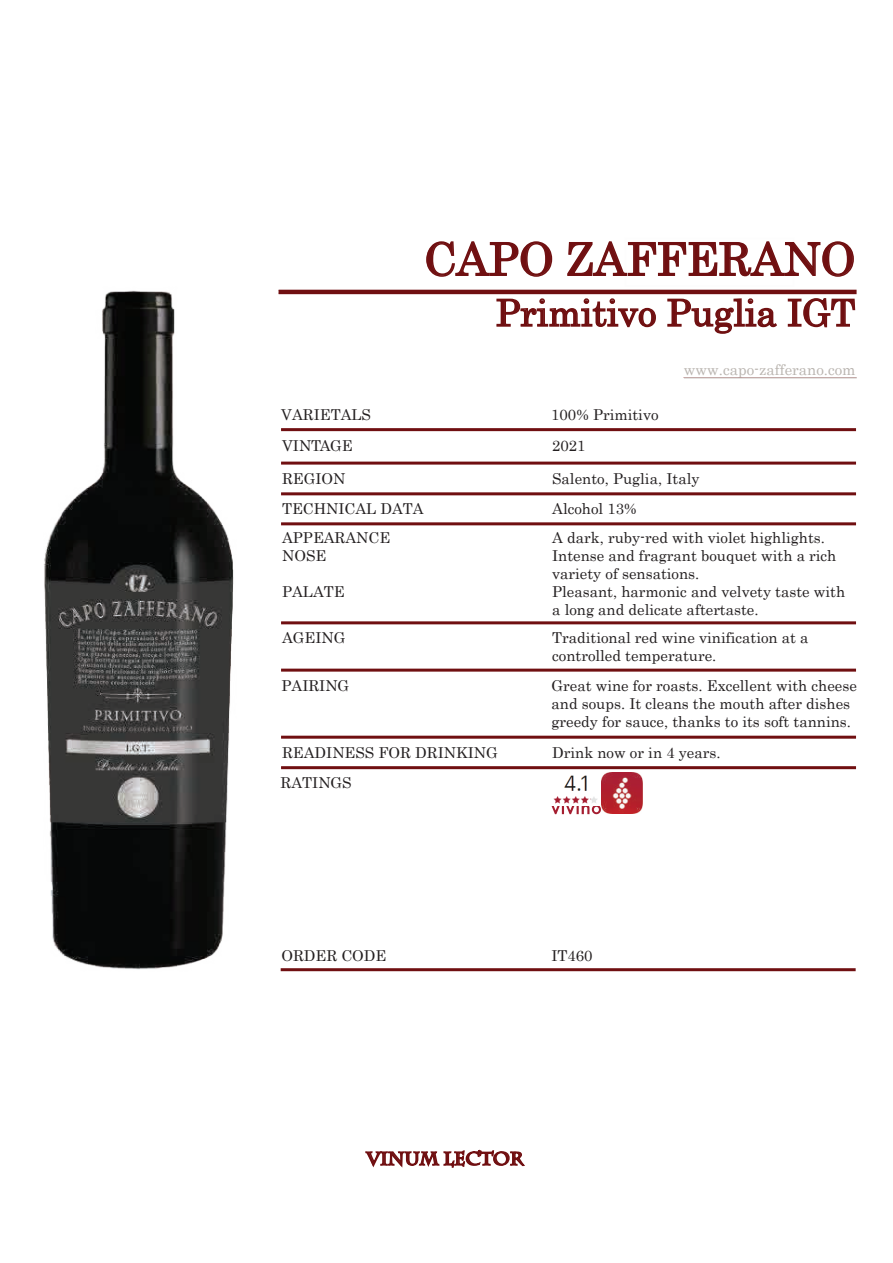
<style>
.page{position:relative;width:893px;height:1263px;background:#fff}
.page>*{position:absolute;margin:0;border:0;box-sizing:border-box;transform-origin:0 0}
.t1{font:45px "Century";color:#700f11}
.t2{font:36.75px "Century";color:#700f11}
.t3{font:700 18px "Charlemagne Std";color:#700f11}
.t4{font:15px/18px "Century";color:#231f20}
.t5{font:15px "Century";color:#bab5b0}
</style>
<div class="page">
<hr style="left:278px;top:290px;width:579px;height:4px;background:#700f11">
<div style="left:281px;top:968px;width:575px;height:3px;border:2px solid #700f11"></div>
<svg style="left:426px;top:241px;width:127px;height:36px"></svg>
<svg style="left:567px;top:241px;width:287px;height:36px"></svg>
<svg style="left:365px;top:1149px;width:160px;height:19px"></svg>
<div style="left:281px;top:462px;width:575px;height:3px;border:2px solid #700f11"></div>
<div style="left:281px;top:492px;width:575px;height:3px;border:2px solid #700f11"></div>
<div style="left:281px;top:621px;width:575px;height:3px;border:2px solid #700f11"></div>
<div style="left:281px;top:669px;width:575px;height:3px;border:2px solid #700f11"></div>
<div style="left:281px;top:736px;width:575px;height:3px;border:2px solid #700f11"></div>
<div style="left:281px;top:428px;width:575px;height:3px;border:2px solid #700f11"></div>
<hr style="left:684px;top:377px;width:173px;height:1px;background:#bab5b0">
<div style="left:281px;top:522px;width:575px;height:3px;border:2px solid #700f11"></div>
<svg style="left:496px;top:298px;width:160px;height:30px"></svg>
<svg style="left:667px;top:298px;width:110px;height:36px"></svg>
<svg style="left:787px;top:298px;width:69px;height:30px"></svg>
<img style="left:551px;top:806px;width:50px;height:9px">
<div style="left:281px;top:766px;width:575px;height:3px;border:2px solid #700f11"></div>
<img style="left:602px;top:773px;width:40px;height:41px">
<img style="left:44px;top:290px;width:190px;height:680px">
<img style="left:553px;top:775px;width:44px;height:29px">
<h1 class="t1" style="left:424px;top:221px;width:433px">CAPO ZAFFERANO</h1>
<h2 class="t2" style="left:496px;top:282px;width:361px">Primitivo Puglia IGT</h2>
<p class="t4" style="left:281px;top:404px;width:91px">VARIETALS</p>
<p class="t4" style="left:551px;top:404px;width:109px">100% Primitivo</p>
<p class="t5" style="left:684px;top:357px;width:173px">www.capo-zafferano.com</p>
<p class="t4" style="left:282px;top:435px;width:72px">VINTAGE</p>
<p class="t4" style="left:552px;top:435px;width:35px">2021</p>
<p class="t4" style="left:282px;top:468px;width:65px">REGION</p>
<p class="t4" style="left:552px;top:468px;width:149px">Salento, Puglia, Italy</p>
<p class="t4" style="left:282px;top:498px;width:143px">TECHNICAL DATA</p>
<p class="t4" style="left:552px;top:498px;width:86px">Alcohol 13%</p>
<p class="t4" style="left:282px;top:527px;width:110px">APPEARANCE</p>
<p class="t4" style="left:552px;top:527px;width:274px">A dark, ruby-red with violet highlights.</p>
<p class="t4" style="left:282px;top:545px;width:46px">NOSE</p>
<p class="t4" style="left:552px;top:545px;width:286px">Intense and fragrant bouquet with a rich variety of sensations.</p>
<p class="t4" style="left:282px;top:581px;width:64px">PALATE</p>
<p class="t4" style="left:552px;top:581px;width:295px">Pleasant, harmonic and velvety taste with a long and delicate aftertaste.</p>
<p class="t4" style="left:282px;top:627px;width:65px">AGEING</p>
<p class="t4" style="left:552px;top:627px;width:258px">Traditional red wine vinification at a controlled temperature.</p>
<p class="t4" style="left:281px;top:675px;width:69px">PAIRING</p>
<p class="t4" style="left:551px;top:675px;width:307px">Great wine for roasts. Excellent with cheese and soups. It cleans the mouth after dishes greedy for sauce, thanks to its soft tannins.</p>
<p class="t4" style="left:282px;top:743px;width:217px">READINESS FOR DRINKING</p>
<p class="t4" style="left:552px;top:743px;width:170px">Drink now or in 4 years.</p>
<p class="t4" style="left:281px;top:772px;width:73px">RATINGS</p>
<p class="t4" style="left:281px;top:945px;width:106px">ORDER CODE</p>
<p class="t4" style="left:551px;top:945px;width:43px">IT460</p>
<p class="t3" style="left:367px;top:1148px;width:158px">VINUM LECTOR</p>
</div>
